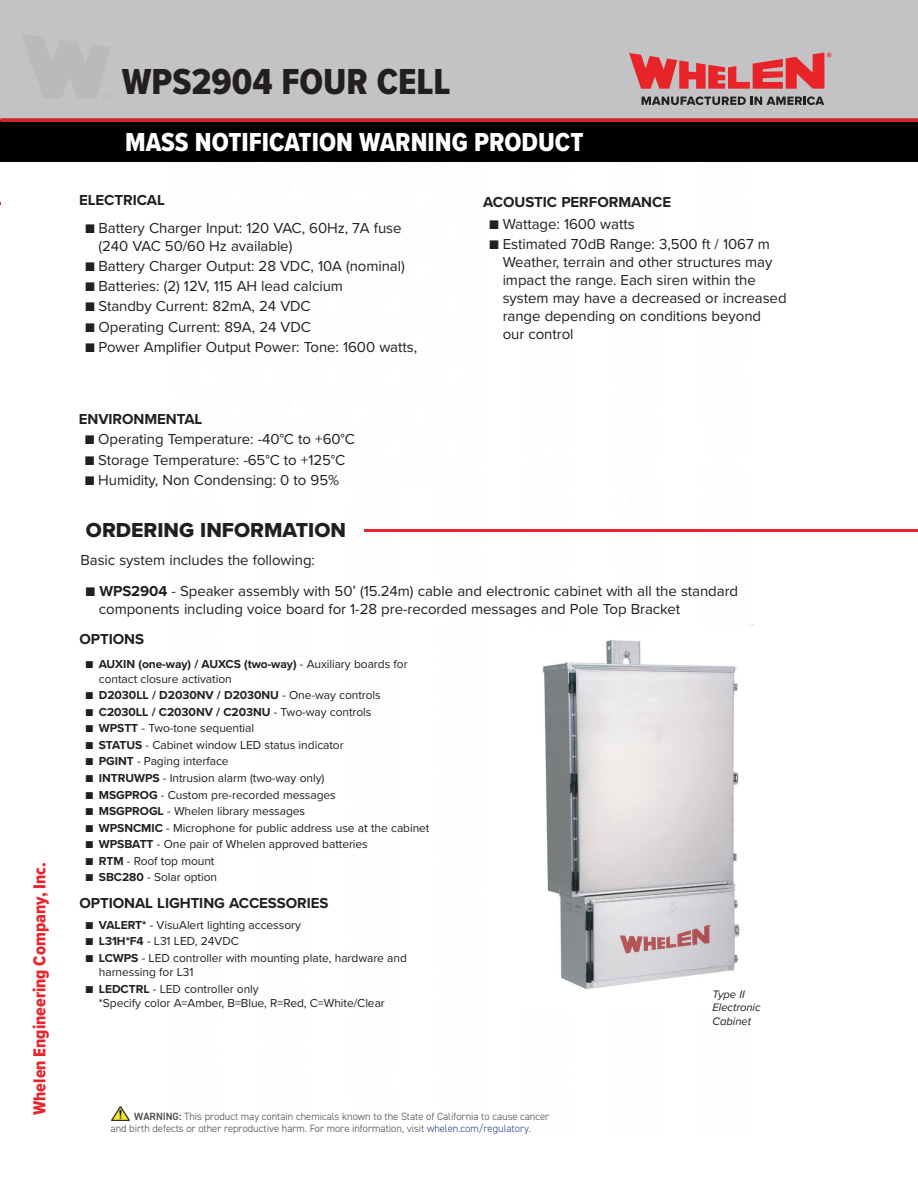
<style>
.page{position:relative;width:918px;height:1188px;background:#fff}
.page>*{position:absolute;margin:0;border:0;box-sizing:border-box;transform-origin:0 0}
.t1{font:37.5px "Proxima Nova Cond Extrabld";color:#231f20}
.t2{font:27px "Proxima Nova Cond Extrabld";color:#fff}
.t3{font:21px "Proxima Nova Extrabld";color:#231f20}
.t4{font:18px "Proxima Nova Cond Extrabld";color:#e8242c}
.t5{font:15px/18px "Proxima Nova";letter-spacing:-.005em;color:#231f20}
.t6{font:700 15px "Proxima Nova";letter-spacing:-.005em;color:#231f20}
.t7{font:12px/14.4px "Proxima Nova";letter-spacing:-.005em;color:#231f20}
.t8{font:700 12px "Proxima Nova";letter-spacing:-.005em;color:#231f20}
.t9{font:italic 11.25px/13.5px "Proxima Nova";letter-spacing:-.005em;color:#231f20}
.t10{font:300 10.5px/12px "DIN2014";color:#454646}
.s1{font-family:"Proxima Nova Cond Extrabld"}
.s2{font-weight:700}
.s3{font-family:"Proxima Nova Cond Extrabld";font-weight:400}
.s4{font-weight:400}
.s5{font-weight:600}
.s6{color:#253f8e}
</style>
<div class="page">
<div style="left:0;top:0;width:918px;height:118px;background:#c3c3c5"></div>
<div style="left:0;top:121px;width:918px;height:41px;background:#000"></div>
<svg style="left:642px;top:96px;width:182px;height:9px"></svg>
<svg style="left:629px;top:52px;width:203px;height:37px"></svg>
<img style="left:111px;top:1106px;width:19px;height:14px">
<svg style="left:111px;top:1120px;width:19px;height:1px"></svg>
<svg style="left:0;top:118px;width:918px;height:4px;background:#d22c30"></svg>
<hr style="left:364px;top:529px;width:554px;height:3px;background:#e8242d">
<img style="left:543px;top:625px;width:211px;height:364px">
<p class="t4" style="left:26px;top:1115px;width:254px;rotate:-90deg">Whelen Engineering Company, Inc.</p>
<h1 class="t1" style="left:122px;top:54px;width:330px">WPS2904 FOUR CELL</h1>
<h2 class="t2" style="left:125px;top:122px;width:460px">MASS NOTIFICATION WARNING PRODUCT</h2>
<p class="t6" style="left:79px;top:189px;width:87px">ELECTRICAL</p>
<p class="t5" style="left:99px;top:218px;width:305px;text-indent:-14px"><span class="s1">■</span> Battery Charger Input: 120 VAC, 60Hz, 7A fuse (240 VAC 50/60 Hz available)</p>
<p class="t5" style="left:85px;top:256px;width:321px"><span class="s1">■</span> Battery Charger Output: 28 VDC, 10A (nominal)</p>
<p class="t5" style="left:85px;top:277px;width:259px"><span class="s1">■</span> Batteries: (2) 12V, 115 AH lead calcium</p>
<p class="t5" style="left:85px;top:297px;width:227px"><span class="s1">■</span> Standby Current: 82mA, 24 VDC</p>
<p class="t5" style="left:85px;top:317px;width:227px"><span class="s1">■</span> Operating Current: 89A, 24 VDC</p>
<p class="t5" style="left:85px;top:337px;width:334px"><span class="s1">■</span> Power Amplifier Output Power: Tone: 1600 watts,</p>
<p class="t6" style="left:79px;top:407px;width:125px">ENVIRONMENTAL</p>
<p class="t5" style="left:85px;top:430px;width:272px"><span class="s1">■</span> Operating Temperature: -40°C to +60°C</p>
<p class="t5" style="left:85px;top:450px;width:262px"><span class="s1">■</span> Storage Temperature: -65°C to +125°C</p>
<p class="t5" style="left:85px;top:470px;width:256px"><span class="s1">■</span> Humidity, Non Condensing: 0 to 95%</p>
<h3 class="t3" style="left:86px;top:514px;width:261px">ORDERING INFORMATION</h3>
<p class="t5" style="left:80px;top:551px;width:236px">Basic system includes the following:</p>
<p class="t6" style="left:483px;top:190px;width:189px">ACOUSTIC PERFORMANCE</p>
<p class="t5" style="left:489px;top:214px;width:147px"><span class="s1">■</span> Wattage: 1600 watts</p>
<p class="t5" style="left:503px;top:234px;width:285px;text-indent:-14px"><span class="s1">■</span> Estimated 70dB Range: 3,500 ft / 1067 m Weather, terrain and other structures may impact the range. Each siren within the system may have a decreased or increased range depending on conditions beyond<br>our control</p>
<p class="t5" style="left:99px;top:582px;width:641px;text-indent:-13px"><span class="s1">■</span> <span class="s2">WPS2904</span> - Speaker assembly with 50’ (15.24m) cable and electronic cabinet with all the standard components including voice board for 1-28 pre-recorded messages and Pole Top Bracket</p>
<p class="t6" style="left:80px;top:628px;width:66px">OPTIONS</p>
<p class="t7" style="left:99px;top:657px;width:310px;text-indent:-14px"><span class="s1">■</span> <span class="s2">AUXIN (one-way) / AUXCS (two-way)</span> - Auxiliary boards for contact closure activation</p>
<p class="t8" style="left:85px;top:686px;width:297px"><span class="s3">■</span> D2030LL / D2030NV / D2030NU <span class="s4">- One-way controls</span></p>
<p class="t8" style="left:85px;top:703px;width:288px"><span class="s3">■</span> C2030LL / C2030NV / C203NU <span class="s4">- Two-way controls</span></p>
<p class="t7" style="left:85px;top:721px;width:170px"><span class="s1">■</span> <span class="s2">WPSTT</span> - Two-tone sequential</p>
<p class="t7" style="left:85px;top:737px;width:260px"><span class="s1">■</span> <span class="s2">STATUS</span> - Cabinet window LED status indicator</p>
<p class="t7" style="left:85px;top:754px;width:145px"><span class="s1">■</span> <span class="s2">PGINT</span> - Paging interface</p>
<p class="t7" style="left:85px;top:770px;width:241px"><span class="s1">■</span> <span class="s2">INTRUWPS</span> - Intrusion alarm (two-way only)</p>
<p class="t7" style="left:85px;top:787px;width:252px"><span class="s1">■</span> <span class="s2">MSGPROG</span> - Custom pre-recorded messages</p>
<p class="t7" style="left:85px;top:803px;width:221px"><span class="s1">■</span> <span class="s2">MSGPROGL</span> - Whelen library messages</p>
<p class="t7" style="left:85px;top:820px;width:346px"><span class="s1">■</span> <span class="s2">WPSNCMIC</span> - Microphone for public address use at the cabinet</p>
<p class="t7" style="left:85px;top:837px;width:284px"><span class="s1">■</span> <span class="s2">WPSBATT</span> - One pair of Whelen approved batteries</p>
<p class="t7" style="left:85px;top:853px;width:131px"><span class="s1">■</span> <span class="s2">RTM</span> - Roof top mount</p>
<p class="t7" style="left:85px;top:870px;width:133px"><span class="s1">■</span> <span class="s2">SBC280</span> - Solar option</p>
<p class="t6" style="left:80px;top:892px;width:250px">OPTIONAL LIGHTING ACCESSORIES</p>
<p class="t7" style="left:85px;top:917px;width:217px"><span class="s1">■</span> <span class="s2">VALERT*</span> - VisuAlert lighting accessory</p>
<p class="t7" style="left:85px;top:933px;width:155px"><span class="s1">■</span> <span class="s2">L31H*F4</span> - L31 LED, 24VDC</p>
<p class="t7" style="left:99px;top:950px;width:310px;text-indent:-14px"><span class="s1">■</span> <span class="s2">LCWPS</span> - LED controller with mounting plate, hardware and harnessing for L31</p>
<p class="t7" style="left:99px;top:981px;width:288px;text-indent:-14px"><span class="s1">■</span> <span class="s2">LEDCTRL</span> - LED controller only<br>*Specify color A=Amber, B=Blue, R=Red, C=White/Clear</p>
<p class="t10" style="left:111px;top:1110px;width:440px;text-indent:24px"><span class="s5">WARNING:</span> This product may contain chemicals known to the State of California to cause cancer and birth defects or other reproductive harm. For more information, visit <span class="s6">whelen.com/regulatory.</span></p>
<p class="t9" style="left:713px;top:987px;width:50px">Type II<br>Electronic<br>Cabinet</p>
</div>
